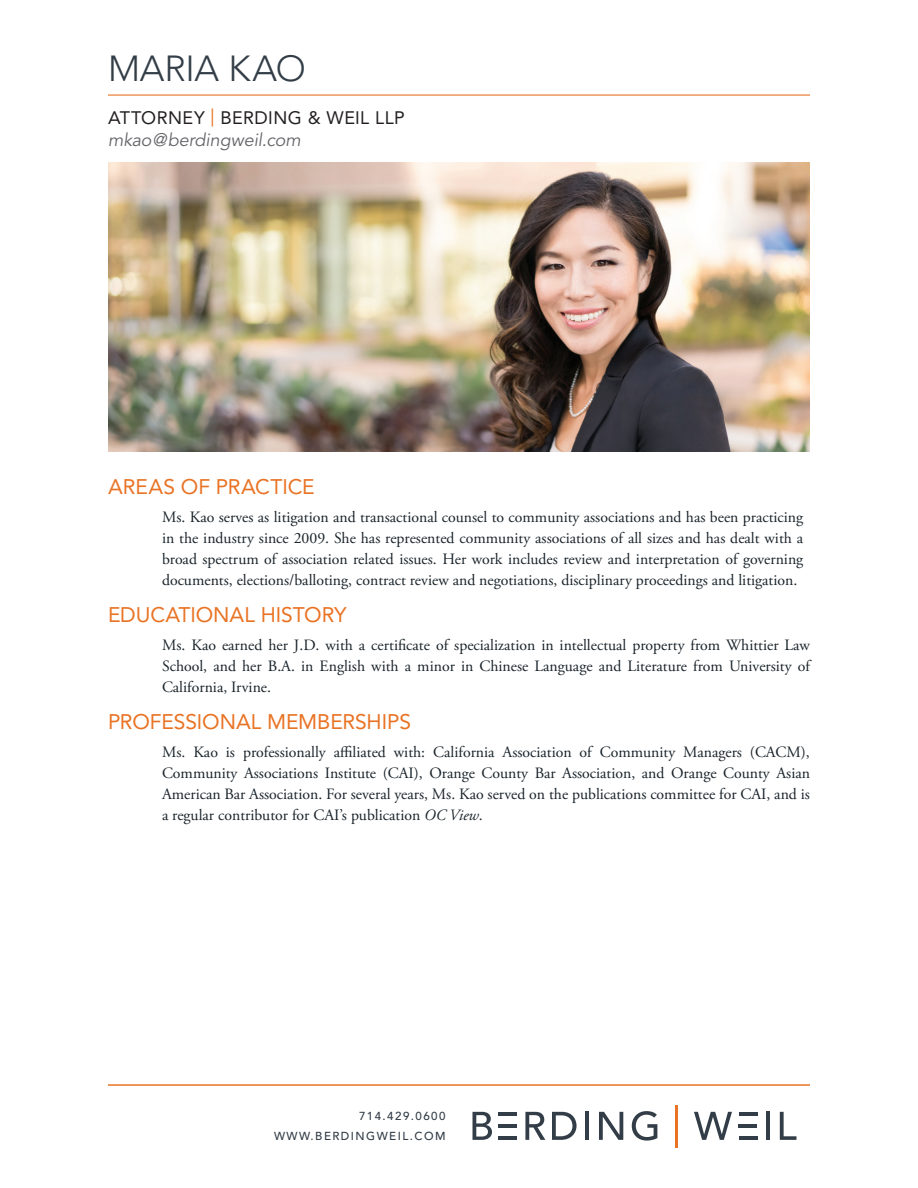
<style>
.page{position:relative;width:918px;height:1188px;background:#fff}
.page>*{position:absolute;margin:0;border:0;box-sizing:border-box;transform-origin:0 0}
.t1{font:300 36px "Avenir";letter-spacing:-.005em;color:#323d47}
.t2{font:21px "Avenir";letter-spacing:-.005em;color:#e97324}
.t3{font:18px/22.5px "Avenir";letter-spacing:.025em;color:#231f20}
.t4{font:15.75px/21px "Adobe Garamond Pro";color:#19232a;text-align:justify}
.t5{font:500 11.55px/20px "Avenir";letter-spacing:.125em;color:#323d47;text-align:right}
.s1{color:#e97324}
.s2{font-style:italic;color:#646569}
.s3{font-style:italic}
</style>
<div class="page">
<hr style="left:108px;top:1084px;width:702px;height:2px;background:#e97324">
<svg style="left:472px;top:1112px;width:20px;height:28px"></svg>
<hr style="left:498px;top:1124px;width:19px;height:3px;background:#323d47">
<hr style="left:498px;top:1136px;width:19px;height:4px;background:#323d47">
<hr style="left:498px;top:1112px;width:19px;height:3px;background:#323d47">
<hr style="left:739px;top:1124px;width:18px;height:3px;background:#323d47">
<hr style="left:739px;top:1136px;width:18px;height:4px;background:#323d47">
<hr style="left:739px;top:1112px;width:18px;height:3px;background:#323d47">
<svg style="left:525px;top:1112px;width:20px;height:28px"></svg>
<svg style="left:552px;top:1112px;width:25px;height:28px"></svg>
<hr style="left:585px;top:1112px;width:4px;height:28px;background:#323d47">
<svg style="left:599px;top:1112px;width:24px;height:28px"></svg>
<svg style="left:632px;top:1111px;width:25px;height:30px"></svg>
<svg style="left:694px;top:1112px;width:38px;height:28px"></svg>
<hr style="left:766px;top:1112px;width:4px;height:28px;background:#323d47">
<svg style="left:780px;top:1112px;width:16px;height:28px"></svg>
<hr style="left:675px;top:1105px;width:3px;height:43px;background:#e97324">
<img style="left:108px;top:162px;width:702px;height:289px">
<hr style="left:108px;top:94px;width:702px;height:2px;background:#e97324">
<h1 class="t1" style="left:108px;top:47px;width:199px">MARIA KAO</h1>
<p class="t3" style="left:108px;top:106px;width:298px">ATTORNEY <span class="s1">|</span> BERDING &amp; WEIL LLP <span class="s2">mkao@berdingweil.com</span></p>
<h2 class="t2" style="left:108px;top:474px;width:208px">AREAS OF PRACTICE</h2>
<p class="t4" style="left:162px;top:507px;width:643px">Ms. Kao serves as litigation and transactional counsel to community associations and has been practicing in the industry since 2009. She has represented community associations of all sizes and has dealt with a broad spectrum of association related issues. Her work includes review and interpretation of governing documents, elections/balloting, contract review and negotiations, disciplinary proceedings and litigation.</p>
<h2 class="t2" style="left:108px;top:603px;width:240px">EDUCATIONAL HISTORY</h2>
<p class="t4" style="left:162px;top:635px;width:650px">Ms. Kao earned her J.D. with a certificate of specialization in intellectual property from Whittier Law School, and her B.A. in English with a minor in Chinese Language and Literature from University of California, Irvine.</p>
<h2 class="t2" style="left:108px;top:710px;width:305px">PROFESSIONAL MEMBERSHIPS</h2>
<p class="t4" style="left:162px;top:742px;width:650px">Ms. Kao is professionally affiliated with: California Association of Community Managers (CACM), Community Associations Institute (CAI), Orange County Bar Association, and Orange County Asian American Bar Association. For several years, Ms. Kao served on the publications committee for CAI, and is a regular contributor for CAI’s publication <span class="s3">OC View</span>.</p>
<p class="t5" style="left:274px;top:1106px;width:173px">714.429.0600<br>WWW.BERDINGWEIL.COM</p>
</div>
